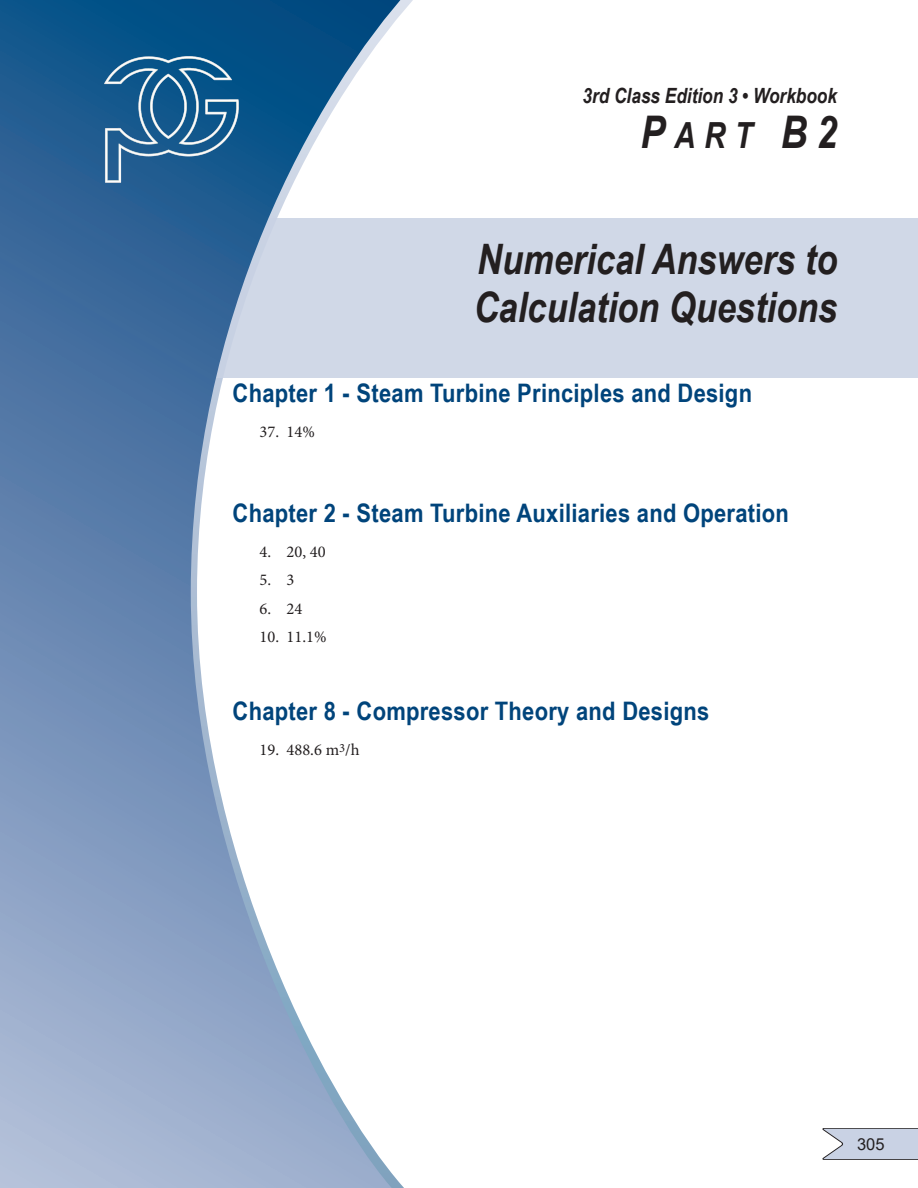
<style>
.page{position:relative;width:918px;height:1188px;background:#fff}
.page>*{position:absolute;margin:0;border:0;box-sizing:border-box;transform-origin:0 0}
.Chapter{font:45px "Arial Narrow Bold Italic SC800";color:#231f20}
.Chapter_Title{font:italic 700 42px/48px "Arial Narrow";color:#231f20}
.Heading_2_Workbook{font:700 25.5px "Arial Narrow";letter-spacing:.01em;color:#00447b;scale:1.05 1}
.Chap_Unit_Product_Bo{font:italic 700 21px "Arial Narrow";color:#231f20}
.Number_Letter_Indent{font:16.5px "Minion Pro";color:#231f20}
.t1{font:16.5px "Arial";color:#231f20}
.s1{font-size:36px}
</style>
<div class="page">
<div style="left:0;top:218px;width:918px;height:160px;background:#d0d8e7"></div>
<svg style="left:0;top:0;width:412px;height:1188px"></svg>
<svg style="left:823px;top:1128px;width:95px;height:32px"></svg>
<img style="left:104px;top:56px;width:134px;height:127px">
<p class="Chap_Unit_Product_Bo" style="left:583px;top:80px;width:256px">3rd Class Edition 3 • Workbook</p>
<h1 class="Chapter" style="left:640px;top:98px;width:198px">P<span class="s1">art</span> B2</h1>
<p class="Chapter_Title" style="left:474px;top:233px;width:365px">Numerical Answers to<br>Calculation Questions</p>
<h3 class="Heading_2_Workbook" style="left:233px;top:374px;width:496px">Chapter 1 - Steam Turbine Principles and Design</h3>
<h4 class="Number_Letter_Indent" style="left:260px;top:421px;width:57px">37. 14%</h4>
<h3 class="Heading_2_Workbook" style="left:233px;top:493px;width:531px">Chapter 2 - Steam Turbine Auxiliaries and Operation</h3>
<h4 class="Number_Letter_Indent" style="left:260px;top:540px;width:68px">4. 20, 40</h4>
<h4 class="Number_Letter_Indent" style="left:260px;top:569px;width:36px">5. 3</h4>
<h4 class="Number_Letter_Indent" style="left:260px;top:598px;width:44px">6. 24</h4>
<h4 class="Number_Letter_Indent" style="left:260px;top:626px;width:68px">10. 11.1%</h4>
<h3 class="Heading_2_Workbook" style="left:233px;top:691px;width:456px">Chapter 8 - Compressor Theory and Designs</h3>
<h4 class="Number_Letter_Indent" style="left:260px;top:739px;width:102px">19. 488.6 m<sup>3</sup>/h</h4>
<p class="t1" style="left:857px;top:1133px;width:29px">305</p>
</div>
